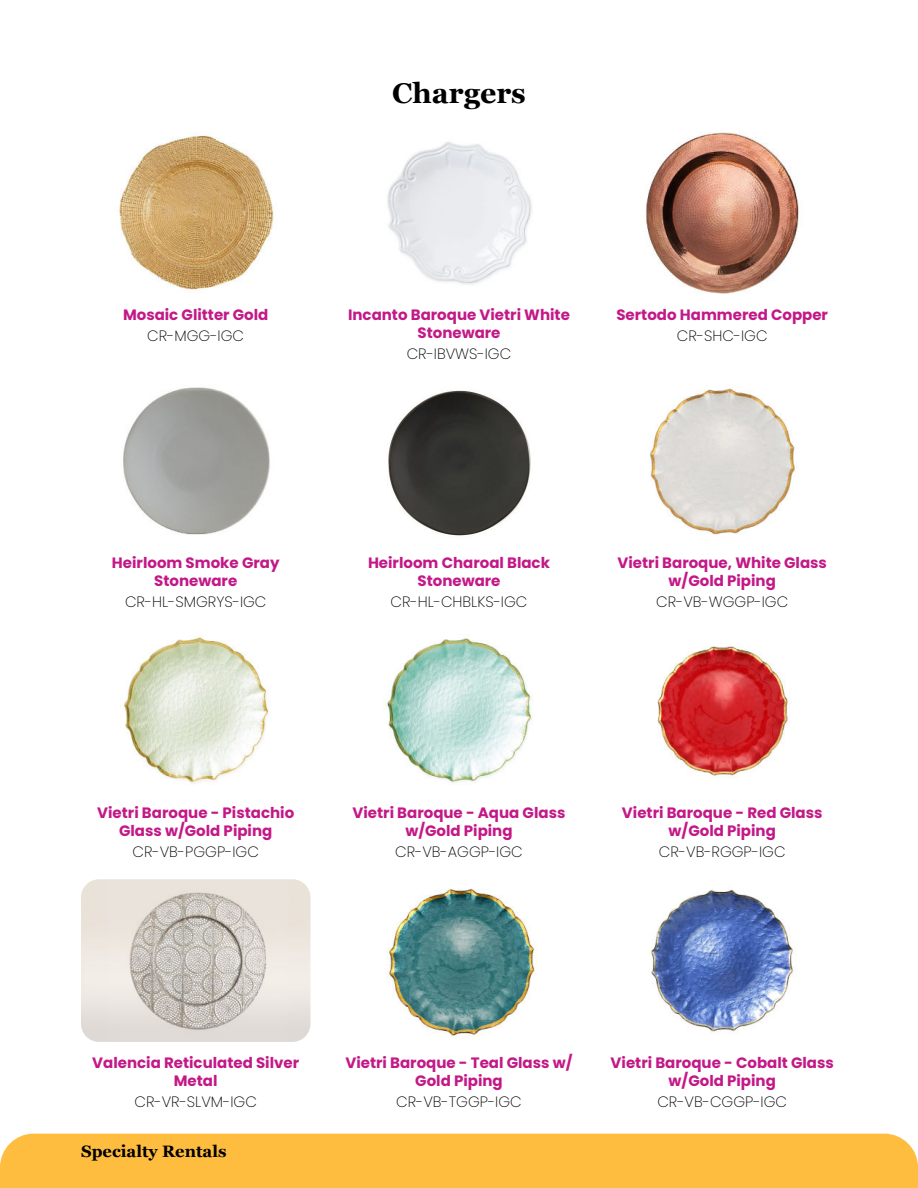
<style>
.page{position:relative;width:918px;height:1188px;background:#fff}
.page>*{position:absolute;margin:0;border:0;box-sizing:border-box;transform-origin:0 0}
.t1{font:700 28.5px "Georgia";color:#000}
.t2{font:700 16.5px "Georgia";color:#000}
.t3{font:700 15px/18px "Poppins";color:#c31887;text-align:center}
.t4{font:200 15px "Poppins";color:#000}
</style>
<div class="page">
<img style="left:119px;top:135px;width:155px;height:156px">
<img style="left:387px;top:142px;width:145px;height:143px">
<img style="left:646px;top:132px;width:153px;height:162px">
<img style="left:123px;top:387px;width:147px;height:148px">
<img style="left:388px;top:390px;width:143px;height:146px">
<img style="left:649px;top:388px;width:148px;height:147px">
<img style="left:81px;top:879px;width:229px;height:163px">
<img style="left:122px;top:635px;width:147px;height:149px">
<img style="left:386px;top:638px;width:148px;height:146px">
<img style="left:657px;top:646px;width:132px;height:132px">
<img style="left:386px;top:888px;width:151px;height:151px">
<img style="left:651px;top:889px;width:142px;height:145px">
<div style="left:0;top:1134px;width:918px;height:54px;background:#febd3e"></div>
<h1 class="t1" style="left:392px;top:81px;width:135px">Chargers</h1>
<p class="t3" style="left:123px;top:306px;width:147px">Mosaic Glitter Gold</p>
<p class="t4" style="left:147px;top:331px;width:98px">CR-MGG-IGC</p>
<p class="t3" style="left:348px;top:306px;width:223px">Incanto Baroque Vietri White<br>Stoneware</p>
<p class="t4" style="left:407px;top:349px;width:106px">CR-IBVWS-IGC</p>
<p class="t3" style="left:616px;top:306px;width:213px">Sertodo Hammered Copper</p>
<p class="t4" style="left:677px;top:331px;width:92px">CR-SHC-IGC</p>
<p class="t3" style="left:112px;top:554px;width:169px">Heirloom Smoke Gray<br>Stoneware</p>
<p class="t4" style="left:125px;top:597px;width:143px">CR-HL-SMGRYS-IGC</p>
<p class="t3" style="left:368px;top:554px;width:183px">Heirloom Charoal Black<br>Stoneware</p>
<p class="t4" style="left:391px;top:597px;width:138px">CR-HL-CHBLKS-IGC</p>
<p class="t3" style="left:618px;top:554px;width:211px">Vietri Baroque, White Glass w/Gold Piping</p>
<p class="t4" style="left:656px;top:597px;width:134px">CR-VB-WGGP-IGC</p>
<p class="t3" style="left:97px;top:804px;width:198px">Vietri Baroque - Pistachio<br>Glass w/Gold Piping</p>
<p class="t4" style="left:133px;top:847px;width:128px">CR-VB-PGGP-IGC</p>
<p class="t3" style="left:353px;top:804px;width:214px">Vietri Baroque - Aqua Glass w/Gold Piping</p>
<p class="t4" style="left:395px;top:847px;width:129px">CR-VB-AGGP-IGC</p>
<p class="t3" style="left:622px;top:804px;width:202px">Vietri Baroque - Red Glass w/Gold Piping</p>
<p class="t4" style="left:659px;top:847px;width:128px">CR-VB-RGGP-IGC</p>
<p class="t3" style="left:92px;top:1054px;width:208px">Valencia Reticulated Silver<br>Metal</p>
<p class="t4" style="left:135px;top:1097px;width:124px">CR-VR-SLVM-IGC</p>
<p class="t2" style="left:81px;top:1144px;width:147px">Specialty Rentals</p>
<p class="t3" style="left:346px;top:1054px;width:229px">Vietri Baroque - Teal Glass w/<br>Gold Piping</p>
<p class="t4" style="left:396px;top:1097px;width:127px">CR-VB-TGGP-IGC</p>
<p class="t3" style="left:611px;top:1054px;width:225px">Vietri Baroque - Cobalt Glass w/Gold Piping</p>
<p class="t4" style="left:657px;top:1097px;width:131px">CR-VB-CGGP-IGC</p>
</div>
